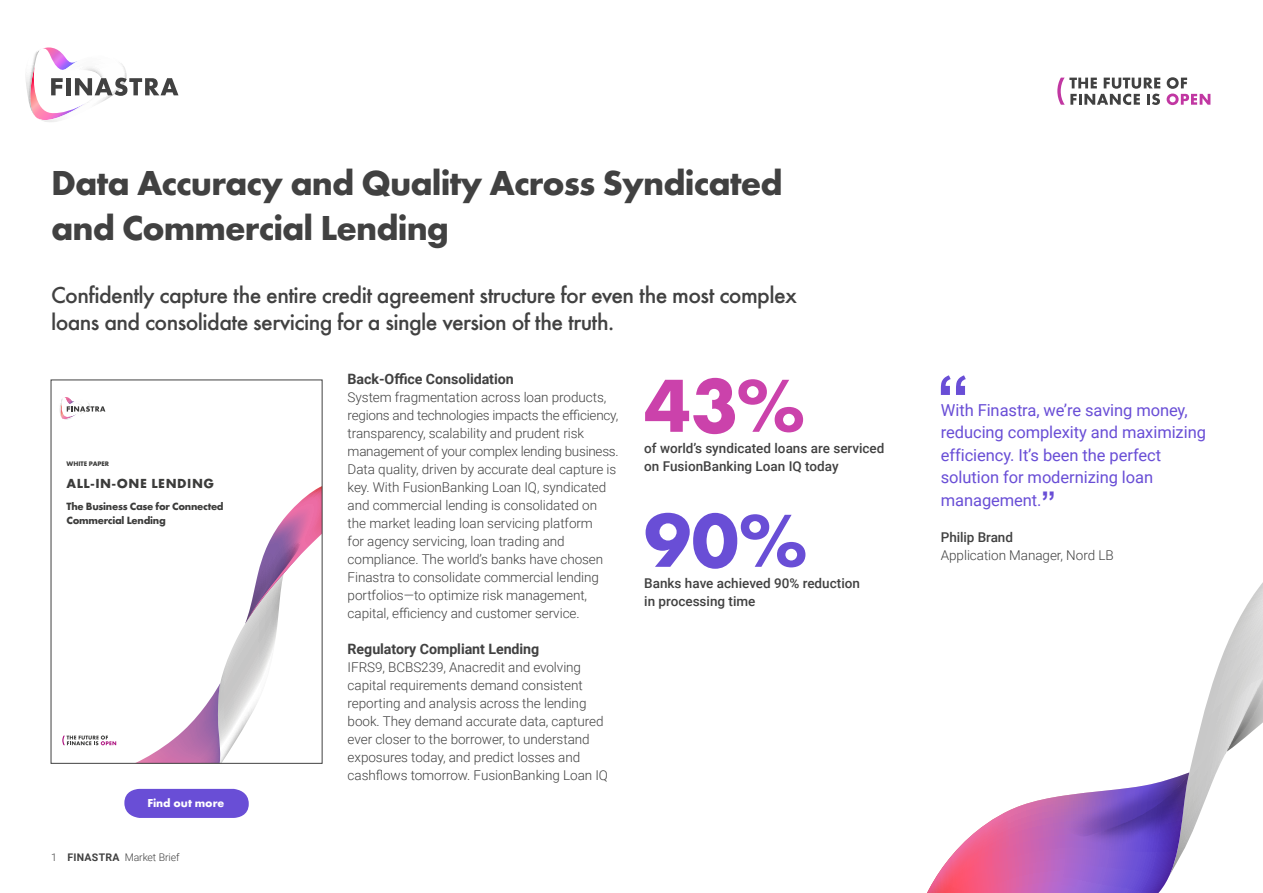
<style>
.page{position:relative;width:1263px;height:893px;background:#fff}
.page>*{position:absolute;margin:0;border:0;box-sizing:border-box;transform-origin:0 0}
.t1{font:700 78px "Futura EF";color:#694ed6}
.t2{font:700 78px "Futura EF";color:#cb42ab}
.t3{font:700 66px "Arial";color:#694ed6}
.t4{font:700 36px/45px "Futura EF";letter-spacing:-.025em;color:#414141}
.t5{font:500 24px/27px "Futura EF";letter-spacing:-.025em;color:#414141}
.t6{font:16.5px/22.5px "Roboto";letter-spacing:-.005em;color:#694ed6}
.t7{font:700 14.25px "Roboto";letter-spacing:-.005em;color:#414141}
.t8{font:700 13.65px "Futura EF";letter-spacing:.04em;color:#3c3c3b}
.t9{font:300 13.5px/18px "Roboto";letter-spacing:-.005em;color:#414141}
.t10{font:500 13.5px/18px "Roboto";color:#414141}
.t11{font:700 12px "Futura EF";letter-spacing:-.005em;color:#fff}
.t12{font:700 10.95px/13.6px "Futura EF";letter-spacing:-.025em;color:#3c3c3b}
.t13{font:300 10.5px "Roboto";letter-spacing:-.01em;color:#414141}
.t14{font:700 6.9px "Futura EF";color:#3c3c3b}
.s1{font-weight:700}
.s2{font-family:"Arial";font-weight:700;font-size:28.5px}
</style>
<div class="page">
<svg style="left:927px;top:582px;width:336px;height:311px"></svg>
<svg style="left:26px;top:47px;width:152px;height:75px"></svg>
<svg style="left:1057px;top:78px;width:103px;height:27px"></svg>
<svg style="left:1166px;top:77px;width:44px;height:28px"></svg>
<svg style="left:138px;top:487px;width:182px;height:275px"></svg>
<svg style="left:62px;top:735px;width:54px;height:10px"></svg>
<svg style="left:59px;top:397px;width:46px;height:23px"></svg>
<svg style="left:124px;top:789px;width:125px;height:29px;background:#7158d8"></svg>
<h3 class="t4" style="left:51px;top:160px;width:733px">Data Accuracy and Quality Across Syndicated and Commercial Lending</h3>
<h3 class="t5" style="left:51px;top:281px;width:747px">Confidently capture the entire credit agreement structure for even the most complex loans and consolidate servicing for a single version of the truth.</h3>
<p class="t14" style="left:66px;top:460px;width:44px">WHITE PAPER</p>
<p class="t8" style="left:67px;top:476px;width:149px">ALL-IN-ONE LENDING</p>
<p class="t12" style="left:67px;top:500px;width:159px">The Business Case for Connected<br>Commercial Lending</p>
<p class="t11" style="left:147px;top:796px;width:79px">Find out more</p>
<p class="t13" style="left:51px;top:850px;width:130px">1 <span class="s1">FINASTRA</span> Market Brief</p>
<p class="t7" style="left:348px;top:369px;width:168px">Back-Office Consolidation</p>
<p class="t9" style="left:348px;top:388px;width:273px">System fragmentation across loan products, regions and technologies impacts the efficiency, transparency, scalability and prudent risk management of your complex lending business.<br>Data quality, driven by accurate deal capture is key. With FusionBanking Loan IQ, syndicated and commercial lending is consolidated on the market leading loan servicing platform<br>for agency servicing, loan trading and compliance. The world’s banks have chosen Finastra to consolidate commercial lending portfolios—to optimize risk management, capital, efficiency and customer service.</p>
<p class="t7" style="left:348px;top:639px;width:193px">Regulatory Compliant Lending</p>
<p class="t9" style="left:348px;top:658px;width:262px">IFRS9, BCBS239, Anacredit and evolving capital requirements demand consistent reporting and analysis across the lending book. They demand accurate data, captured ever closer to the borrower, to understand exposures today, and predict losses and cashflows tomorrow. FusionBanking Loan IQ</p>
<h1 class="t2" style="left:644px;top:359px;width:163px">43%</h1>
<h2 class="t3" style="left:936px;top:353px;width:34px">“</h2>
<p class="t6" style="left:941px;top:398px;width:267px">With Finastra, we’re saving money, reducing complexity and maximizing efficiency. It’s been the perfect solution for modernizing loan management.<span class="s2">”</span></p>
<p class="t10" style="left:941px;top:527px;width:74px">Philip Brand</p>
<p class="t9" style="left:941px;top:545px;width:174px">Application Manager, Nord LB</p>
<p class="t10" style="left:644px;top:439px;width:242px">of world’s syndicated loans are serviced on FusionBanking Loan IQ today</p>
<h1 class="t1" style="left:644px;top:494px;width:165px">90%</h1>
<p class="t10" style="left:644px;top:574px;width:217px">Banks have achieved 90% reduction in processing time</p>
</div>
